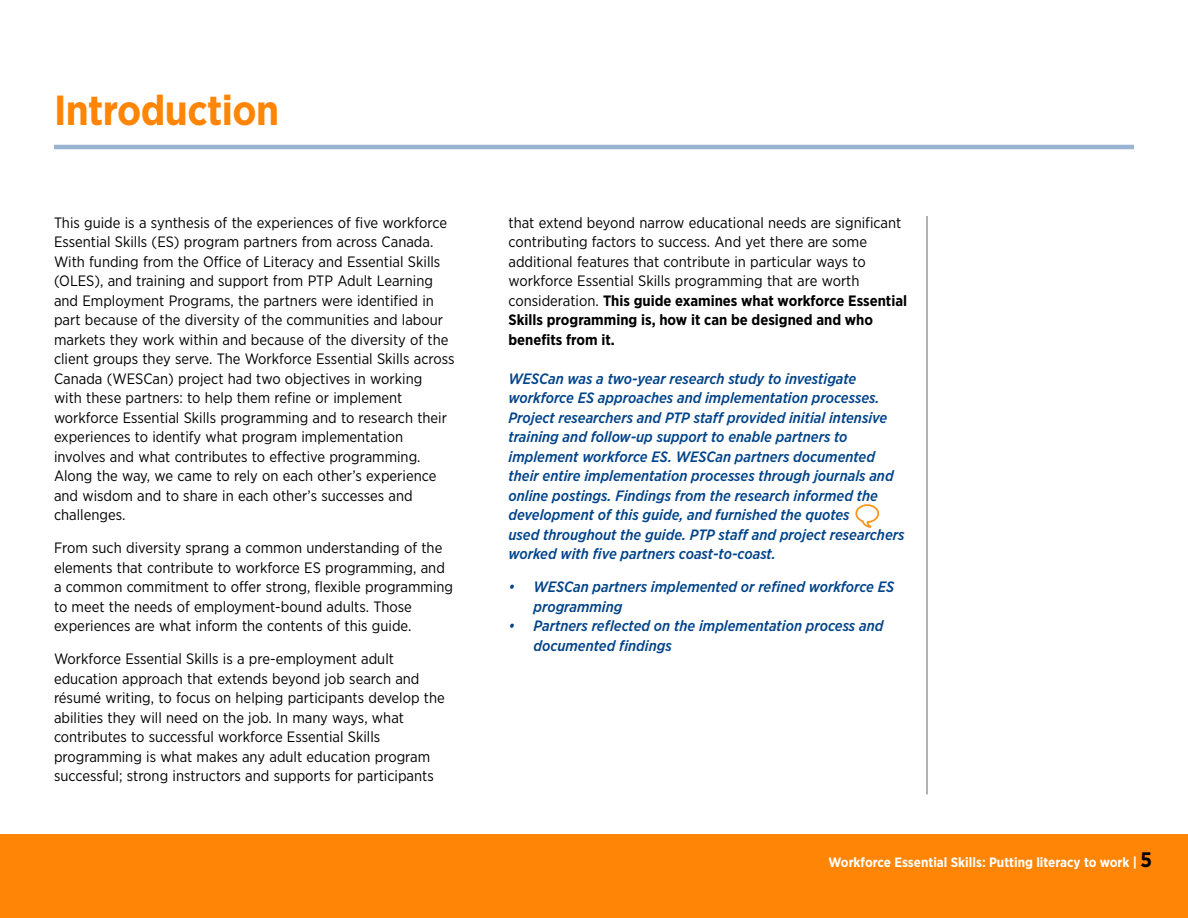
<style>
.page{position:relative;width:1188px;height:918px;background:#fff}
.page>*{position:absolute;margin:0;border:0;box-sizing:border-box;transform-origin:0 0}
.t1{font:700 42px "Gotham Narrow";letter-spacing:-.015em;color:#ff8507}
.t2{font:15px/19.5px "Gotham Narrow";color:#000}
.t3{font:italic 500 15px/19.5px "Gotham Narrow";color:#004389}
.t4{font:700 13.5px "Gotham Narrow";color:#fff}
.s1{font-weight:700}
.s2{font-size:21px;color:#000}
</style>
<div class="page">
<div style="left:0;top:835px;width:1188px;height:83px;background:#ff8507"></div>
<hr style="left:54px;top:145px;width:1080px;height:4px;background:#99b4d0">
<hr style="left:926px;top:216px;width:2px;height:578px;background:#999">
<svg style="left:855px;top:504px;width:24px;height:24px"></svg>
<h1 class="t1" style="left:54px;top:96px;width:227px">Introduction</h1>
<p class="t2" style="left:54px;top:214px;width:402px">This guide is a synthesis of the experiences of five workforce Essential Skills (ES) program partners from across Canada.<br>With funding from the Office of Literacy and Essential Skills (OLES), and training and support from PTP Adult Learning and Employment Programs, the partners were identified in part because of the diversity of the communities and labour markets they work within and because of the diversity of the client groups they serve. The Workforce Essential Skills across Canada (WESCan) project had two objectives in working<br>with these partners: to help them refine or implement workforce Essential Skills programming and to research their experiences to identify what program implementation involves and what contributes to effective programming.<br>Along the way, we came to rely on each other’s experience and wisdom and to share in each other’s successes and challenges.</p>
<p class="t2" style="left:54px;top:540px;width:401px">From such diversity sprang a common understanding of the elements that contribute to workforce ES programming, and a common commitment to offer strong, flexible programming to meet the needs of employment-bound adults. Those experiences are what inform the contents of this guide.</p>
<p class="t2" style="left:54px;top:651px;width:392px">Workforce Essential Skills is a pre-employment adult education approach that extends beyond job search and résumé writing, to focus on helping participants develop the abilities they will need on the job. In many ways, what contributes to successful workforce Essential Skills programming is what makes any adult education program successful; strong instructors and supports for participants</p>
<p class="t2" style="left:508px;top:214px;width:400px">that extend beyond narrow educational needs are significant contributing factors to success. And yet there are some additional features that contribute in particular ways to workforce Essential Skills programming that are worth consideration. <span class="s1">This guide examines what workforce Essential Skills programming is, how it can be designed and who benefits from it.</span></p>
<p class="t3" style="left:508px;top:370px;width:398px">WESCan was a two-year research study to investigate workforce ES approaches and implementation processes.<br>Project researchers and PTP staff provided initial intensive training and follow-up support to enable partners to implement workforce ES. WESCan partners documented their entire implementation processes through journals and online postings. Findings from the research informed the development of this guide, and furnished the quotes<br>used throughout the guide. PTP staff and project researchers worked with five partners coast-to-coast.</p>
<p class="t3" style="left:534px;top:579px;width:362px;text-indent:-25px">• WESCan partners implemented or refined workforce ES programming</p>
<p class="t3" style="left:534px;top:618px;width:351px;text-indent:-25px">• Partners reflected on the implementation process and documented findings</p>
<p class="t4" style="left:829px;top:858px;width:325px">Workforce Essential Skills: Putting literacy to work | <span class="s2">5</span></p>
</div>
